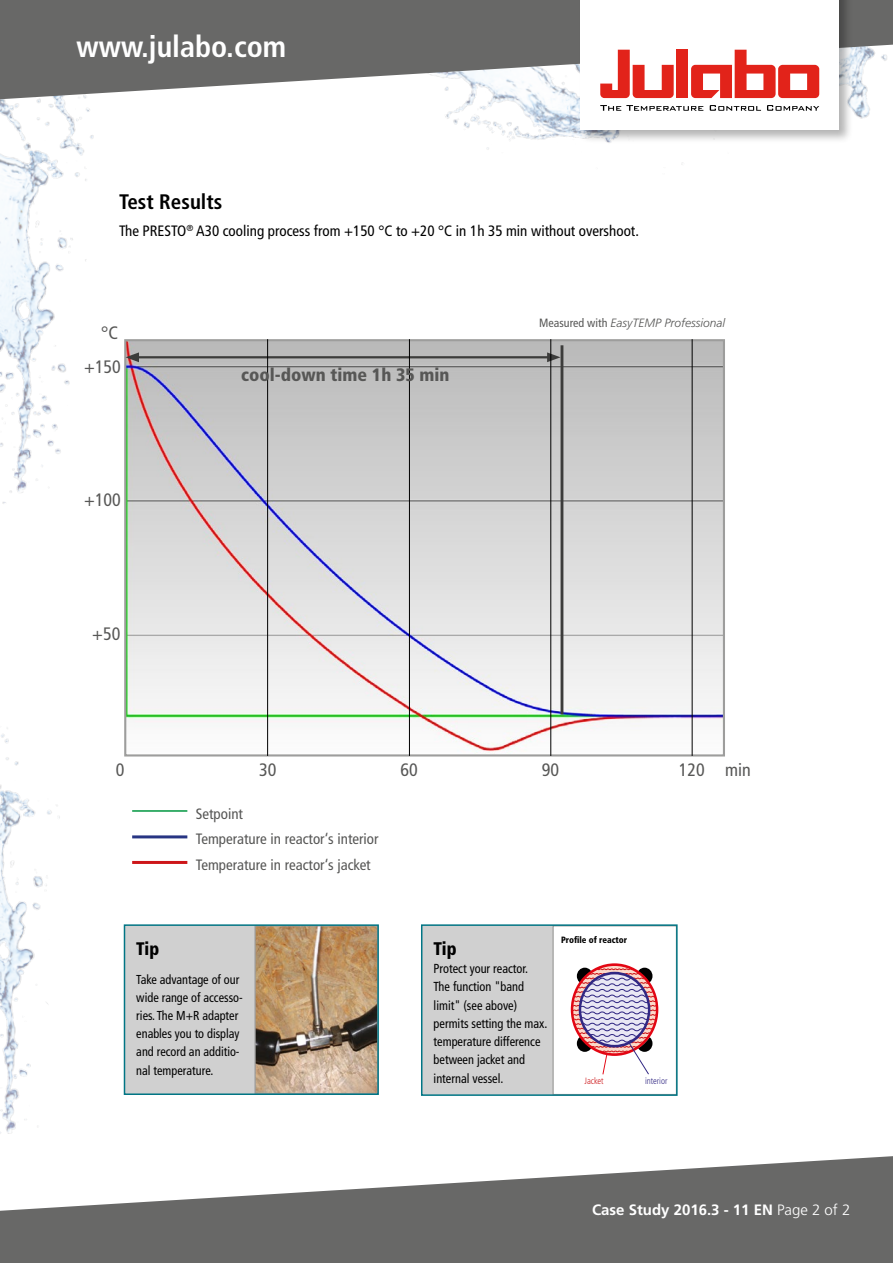
<style>
.page{position:relative;width:893px;height:1263px;background:#fff}
.page>*{position:absolute;margin:0;border:0;box-sizing:border-box;transform-origin:0 0}
.t1{font:700 condensed 30px "Frutiger LT Std";color:#fff}
.t2{font:700 condensed 21px "Frutiger LT Std";color:#000}
.t3{font:900 condensed 18.3px "Frutiger LT Std";color:#000;scale:.95 1}
.t4{font:900 condensed 18.15px "Frutiger LT Std";color:#000;scale:.95 1}
.t5{font:condensed 18px "Frutiger LT Std";color:#575756}
.t6{font:900 condensed 18px "Frutiger LT Std";color:#575756}
.t7{font:condensed 15px "Frutiger LT Std";color:#000}
.t8{font:condensed 15px/25.5px "Frutiger LT Std";color:#575756}
.t9{font:700 15px "Frutiger LT Std";color:#fff}
.t10{font:condensed 13.05px/18.3px "Frutiger LT Std";color:#000;scale:.95 1}
.t11{font:condensed 12.9px/18.1px "Frutiger LT Std";color:#000;scale:.95 1}
.t12{font:italic 300 12px "Frutiger LT Std";color:#575756}
.t13{font:900 condensed 9.15px "Frutiger LT Std";color:#000;scale:.95 1}
.t14{font:300 condensed 9.15px "Frutiger LT Std";color:#312783;scale:.95 1}
.t15{font:300 condensed 9.15px "Frutiger LT Std";color:#cd171a;scale:.95 1}
.s1{font-weight:400;font-style:normal;font-stretch:condensed}
.s2{font-weight:300}
</style>
<div class="page">
<img style="left:0;top:104px;width:94px;height:400px">
<img style="left:445px;top:104px;width:425px;height:61px">
<img style="left:0;top:728px;width:60px;height:406px">
<svg style="left:0;top:0;width:893px;height:104px;fill:#686867"></svg>
<div style="left:578px;top:0;width:275px;height:144px;background:#000;opacity:.3"></div>
<div style="left:580px;top:0;width:259px;height:130px;background:#fff"></div>
<svg style="left:600px;top:105px;width:103px;height:6px"></svg>
<svg style="left:710px;top:105px;width:51px;height:6px"></svg>
<svg style="left:767px;top:105px;width:52px;height:6px"></svg>
<svg style="left:600px;top:50px;width:74px;height:48px"></svg>
<div style="left:676px;top:50px;width:12px;height:48px;background:#e2231a"></div>
<svg style="left:691px;top:50px;width:129px;height:48px"></svg>
<svg style="left:0;top:1156px;width:893px;height:107px;fill:#686867"></svg>
<hr style="left:132px;top:810px;width:55px;height:2px;background:#009640">
<hr style="left:132px;top:835px;width:55px;height:3px;background:#273583">
<hr style="left:132px;top:861px;width:55px;height:3px;background:#cd1619">
<img style="left:127px;top:342px;width:595px;height:411px">
<div style="left:124px;top:339px;width:601px;height:417px;border:2px solid #9d9d9c"></div>
<hr style="left:561px;top:345px;width:2px;height:369px;background:#3c3c3b">
<hr style="left:135px;top:356px;width:416px;height:2px;background:#3c3c3b">
<svg style="left:126px;top:352px;width:13px;height:10px"></svg>
<svg style="left:547px;top:352px;width:14px;height:10px"></svg>
<hr style="left:267px;top:339px;width:1px;height:417px;background:#000">
<hr style="left:409px;top:339px;width:1px;height:417px;background:#000">
<hr style="left:550px;top:339px;width:1px;height:417px;background:#000">
<hr style="left:692px;top:339px;width:1px;height:417px;background:#000">
<div style="left:124px;top:925px;width:254px;height:169px;background:#d0d0d0"></div>
<img style="left:256px;top:927px;width:120px;height:165px">
<div style="left:124px;top:924px;width:255px;height:171px;border:2px solid #007584"></div>
<div style="left:422px;top:925px;width:255px;height:170px;background:#d0d0d0"></div>
<div style="left:553px;top:926px;width:123px;height:168px;background:#fff"></div>
<svg style="left:572px;top:965px;width:85px;height:110px"></svg>
<div style="left:421px;top:924px;width:257px;height:172px;border:2px solid #007584"></div>
<h1 class="t1" style="left:77px;top:28px;width:211px">www.julabo.com</h1>
<h2 class="t2" style="left:119px;top:190px;width:105px">Test Results</h2>
<p class="t7" style="left:119px;top:222px;width:521px">The PRESTO<sup>®</sup> A30 cooling process from +150 °C to +20 °C in 1h 35 min without overshoot.</p>
<h3 class="t5" style="left:101px;top:323px;width:18px">°C</h3>
<h3 class="t5" style="left:84px;top:357px;width:38px">+150</h3>
<h3 class="t5" style="left:84px;top:489px;width:38px">+100</h3>
<h3 class="t5" style="left:92px;top:623px;width:30px">+50</h3>
<h3 class="t6" style="left:241px;top:364px;width:210px">cool-down time 1h 35 min</h3>
<p class="t12" style="left:539px;top:316px;width:187px"><span class="s1">Measured with</span> EasyTEMP Professional</p>
<h3 class="t5" style="left:116px;top:759px;width:10px">0</h3>
<h3 class="t5" style="left:401px;top:759px;width:19px">60</h3>
<h3 class="t5" style="left:542px;top:759px;width:19px">90</h3>
<h3 class="t5" style="left:679px;top:759px;width:73px">120 min</h3>
<h3 class="t5" style="left:259px;top:759px;width:19px">30</h3>
<p class="t8" style="left:196px;top:801px;width:184px">Setpoint<br>Temperature in reactor‘s interior<br>Temperature in reactor‘s jacket</p>
<h3 class="t4" style="left:136px;top:937px;width:26px">Tip</h3>
<p class="t11" style="left:136px;top:970px;width:114px">Take advantage of our wide range of accesso&shy;ries. The M+R adapter enables you to display and record an additio&shy;nal temperature.</p>
<h3 class="t3" style="left:434px;top:937px;width:26px">Tip</h3>
<p class="t10" style="left:434px;top:959px;width:121px">Protect your reactor.<br>The function "band limit" (see above) permits setting the max. temperature difference between jacket and internal vessel.</p>
<p class="t13" style="left:561px;top:934px;width:71px">Profile of reactor</p>
<p class="t15" style="left:585px;top:1076px;width:21px">Jacket</p>
<p class="t14" style="left:645px;top:1076px;width:25px">interior</p>
<p class="t9" style="left:592px;top:1201px;width:260px">Case Study 2016.3 - 11 EN <span class="s2">Page 2 of 2</span></p>
</div>
